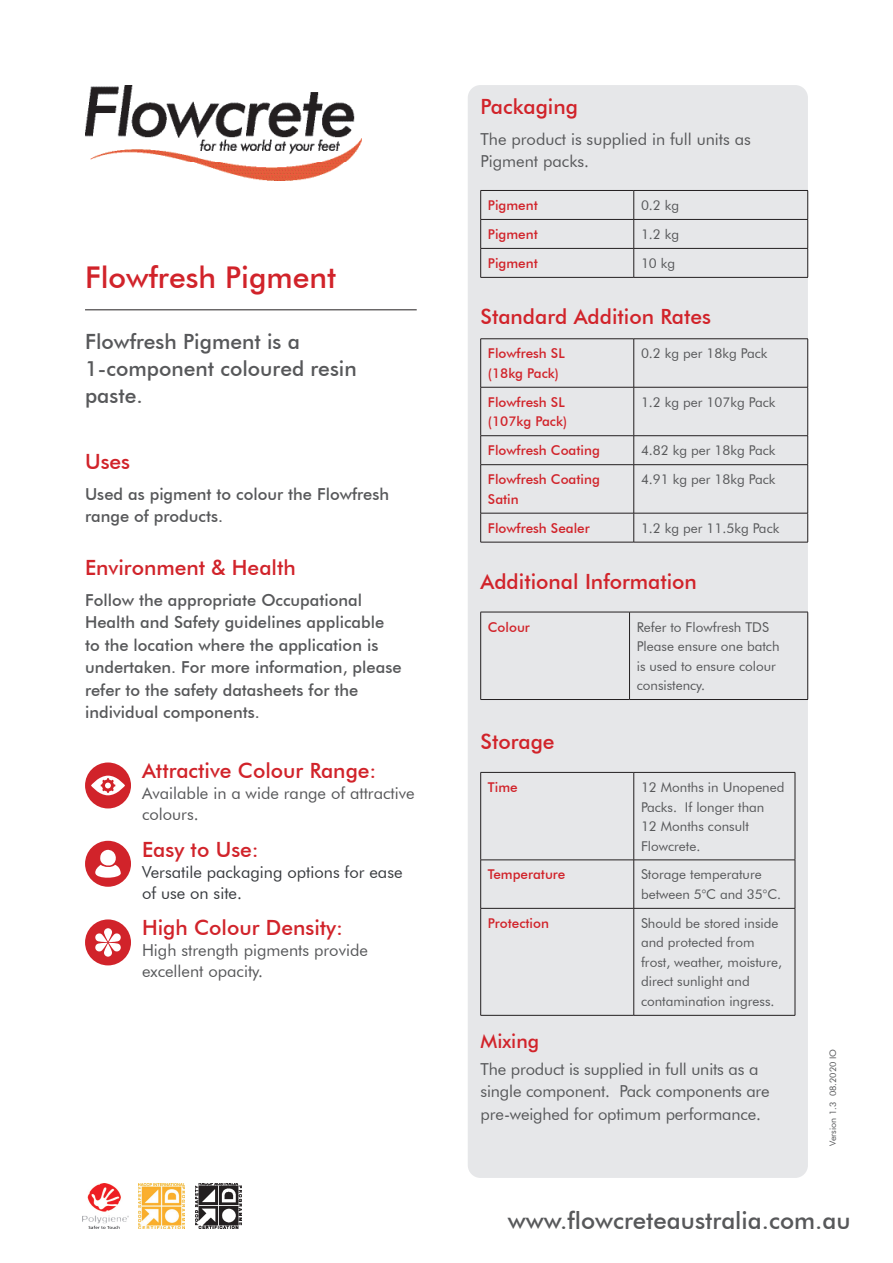
<style>
.page{position:relative;width:893px;height:1263px;background:#fff}
.page>*{position:absolute;margin:0;border:0;box-sizing:border-box;transform-origin:0 0}
.t1{font:500 30px "Futura BT";color:#d1232a}
.t2{font:500 24px "Futura BT";color:#57585a}
.t3{font:500 21px "Futura BT";color:#d1232a}
.t4{font:500 21px/27px "Futura BT";color:#57585a}
.t5{font:500 19.5px "Futura BT";color:#d1232a}
.t6{font:500 16.5px/22.5px "Futura BT";color:#57585a}
.t7{font:16.5px/22.5px "Futura BT";color:#57585a}
.t8{font:16.5px/21px "Futura BT";color:#383b3f}
.t9{font:13.5px/19.5px "Futura BT";color:#57585a}
.t10{font:500 13.5px/19.5px "Futura BT";color:#d1232a}
.t11{font:9px "Futura BT";color:#57585a}
</style>
<div class="page">
<hr style="left:85px;top:310px;width:332px;height:1px;background:#231f20">
<div style="left:85px;top:762px;width:46px;height:46px;background:#d1232a;border-radius:50%"></div>
<svg style="left:91px;top:776px;width:34px;height:19px"></svg>
<div style="left:85px;top:841px;width:46px;height:46px;background:#d1232a;border-radius:50%"></div>
<svg style="left:95px;top:849px;width:26px;height:29px"></svg>
<div style="left:85px;top:919px;width:46px;height:46px;background:#d1232a;border-radius:50%"></div>
<div style="left:104px;top:928px;width:8px;height:13px;background:#fff;border-radius:4px"></div>
<div style="left:104px;top:943px;width:8px;height:14px;background:#fff;border-radius:4px"></div>
<svg style="left:95px;top:933px;width:26px;height:19px"></svg>
<img style="left:85px;top:85px;width:276px;height:96px">
<div style="left:468px;top:85px;width:340px;height:1093px;background:#e6e7e9;border-radius:13px"></div>
<hr style="left:480px;top:190px;width:154px;height:1px;background:#231f20">
<hr style="left:634px;top:190px;width:174px;height:1px;background:#231f20">
<hr style="left:480px;top:219px;width:154px;height:1px;background:#231f20">
<hr style="left:634px;top:219px;width:174px;height:1px;background:#231f20">
<hr style="left:480px;top:248px;width:154px;height:1px;background:#231f20">
<svg style="left:480px;top:191px;width:1px;height:86px"></svg>
<hr style="left:634px;top:248px;width:174px;height:1px;background:#231f20">
<svg style="left:633px;top:191px;width:1px;height:86px"></svg>
<svg style="left:807px;top:191px;width:1px;height:86px"></svg>
<hr style="left:480px;top:277px;width:154px;height:1px;background:#231f20">
<hr style="left:634px;top:277px;width:174px;height:1px;background:#231f20">
<hr style="left:480px;top:338px;width:154px;height:1px;background:#231f20">
<hr style="left:480px;top:339px;width:1px;height:48px;background:#231f20">
<hr style="left:634px;top:338px;width:174px;height:1px;background:#231f20">
<hr style="left:633px;top:339px;width:1px;height:48px;background:#231f20">
<hr style="left:807px;top:339px;width:1px;height:48px;background:#231f20">
<hr style="left:480px;top:387px;width:154px;height:1px;background:#231f20">
<hr style="left:480px;top:387px;width:1px;height:48px;background:#231f20">
<hr style="left:634px;top:387px;width:174px;height:1px;background:#231f20">
<hr style="left:633px;top:387px;width:1px;height:48px;background:#231f20">
<hr style="left:807px;top:387px;width:1px;height:48px;background:#231f20">
<hr style="left:480px;top:435px;width:154px;height:1px;background:#231f20">
<svg style="left:480px;top:436px;width:1px;height:28px"></svg>
<hr style="left:634px;top:435px;width:174px;height:1px;background:#231f20">
<svg style="left:633px;top:436px;width:1px;height:28px"></svg>
<svg style="left:807px;top:436px;width:1px;height:28px"></svg>
<hr style="left:480px;top:464px;width:154px;height:1px;background:#231f20">
<hr style="left:480px;top:465px;width:1px;height:48px;background:#231f20">
<hr style="left:634px;top:464px;width:174px;height:1px;background:#231f20">
<hr style="left:633px;top:465px;width:1px;height:48px;background:#231f20">
<hr style="left:807px;top:465px;width:1px;height:48px;background:#231f20">
<hr style="left:480px;top:513px;width:154px;height:1px;background:#231f20">
<svg style="left:480px;top:513px;width:1px;height:29px"></svg>
<hr style="left:634px;top:513px;width:174px;height:1px;background:#231f20">
<svg style="left:633px;top:513px;width:1px;height:29px"></svg>
<svg style="left:807px;top:513px;width:1px;height:29px"></svg>
<hr style="left:480px;top:542px;width:154px;height:1px;background:#231f20">
<hr style="left:634px;top:542px;width:174px;height:1px;background:#231f20">
<hr style="left:480px;top:612px;width:149px;height:1px;background:#231f20">
<hr style="left:480px;top:612px;width:1px;height:87px;background:#231f20">
<hr style="left:629px;top:612px;width:179px;height:1px;background:#231f20">
<hr style="left:629px;top:612px;width:1px;height:87px;background:#231f20">
<hr style="left:807px;top:612px;width:1px;height:87px;background:#231f20">
<hr style="left:480px;top:699px;width:149px;height:1px;background:#231f20">
<hr style="left:629px;top:699px;width:179px;height:1px;background:#231f20">
<hr style="left:480px;top:772px;width:154px;height:1px;background:#231f20">
<hr style="left:480px;top:772px;width:1px;height:88px;background:#231f20">
<hr style="left:634px;top:772px;width:161px;height:1px;background:#231f20">
<hr style="left:633px;top:772px;width:1px;height:88px;background:#231f20">
<hr style="left:795px;top:772px;width:1px;height:88px;background:#231f20">
<hr style="left:480px;top:860px;width:154px;height:1px;background:#231f20">
<hr style="left:480px;top:860px;width:1px;height:48px;background:#231f20">
<hr style="left:634px;top:860px;width:161px;height:1px;background:#231f20">
<hr style="left:633px;top:860px;width:1px;height:48px;background:#231f20">
<hr style="left:795px;top:860px;width:1px;height:48px;background:#231f20">
<hr style="left:480px;top:908px;width:154px;height:1px;background:#231f20">
<hr style="left:480px;top:908px;width:1px;height:107px;background:#231f20">
<hr style="left:634px;top:908px;width:161px;height:1px;background:#231f20">
<hr style="left:633px;top:908px;width:1px;height:107px;background:#231f20">
<hr style="left:795px;top:908px;width:1px;height:107px;background:#231f20">
<hr style="left:480px;top:1015px;width:154px;height:1px;background:#231f20">
<hr style="left:634px;top:1015px;width:161px;height:1px;background:#231f20">
<img style="left:82px;top:1183px;width:46px;height:46px">
<img style="left:139px;top:1183px;width:46px;height:46px">
<img style="left:195px;top:1183px;width:46px;height:46px">
<h1 class="t1" style="left:85px;top:259px;width:253px">Flowfresh Pigment</h1>
<h3 class="t4" style="left:85px;top:328px;width:273px">Flowfresh Pigment is a<br>1-component coloured resin paste.</h3>
<h3 class="t3" style="left:85px;top:448px;width:47px">Uses</h3>
<p class="t6" style="left:85px;top:482px;width:306px">Used as pigment to colour the Flowfresh range of products.</p>
<h3 class="t3" style="left:85px;top:554px;width:212px">Environment &amp; Health</h3>
<p class="t6" style="left:85px;top:588px;width:318px">Follow the appropriate Occupational Health and Safety guidelines applicable to the location where the application is undertaken. For more information, please refer to the safety datasheets for the individual components.</p>
<h3 class="t3" style="left:142px;top:758px;width:236px">Attractive Colour Range:</h3>
<p class="t7" style="left:142px;top:783px;width:274px;line-height:21px">Available in a wide range of attractive colours.</p>
<h3 class="t3" style="left:142px;top:836px;width:118px">Easy to Use:</h3>
<p class="t8" style="left:142px;top:861px;width:262px">Versatile packaging options for ease of use on site.</p>
<h3 class="t3" style="left:142px;top:915px;width:202px">High Colour Density:</h3>
<p class="t7" style="left:142px;top:940px;width:227px;line-height:21px">High strength pigments provide excellent opacity.</p>
<h3 class="t3" style="left:480px;top:94px;width:99px">Packaging</h3>
<p class="t7" style="left:480px;top:128px;width:272px">The product is supplied in full units as<br>Pigment packs.</p>
<p class="t10" style="left:488px;top:195px;width:51px">Pigment</p>
<p class="t9" style="left:641px;top:195px;width:40px">0.2 kg</p>
<p class="t10" style="left:488px;top:224px;width:51px">Pigment</p>
<p class="t9" style="left:641px;top:224px;width:40px">1.2 kg</p>
<p class="t10" style="left:488px;top:253px;width:51px">Pigment</p>
<p class="t9" style="left:641px;top:253px;width:36px">10 kg</p>
<h3 class="t3" style="left:480px;top:304px;width:232px">Standard Addition Rates</h3>
<p class="t10" style="left:488px;top:344px;width:78px">Flowfresh SL (18kg Pack)</p>
<p class="t9" style="left:641px;top:344px;width:128px">0.2 kg per 18kg Pack</p>
<p class="t10" style="left:488px;top:392px;width:81px">Flowfresh SL (107kg Pack)</p>
<p class="t9" style="left:641px;top:392px;width:136px">1.2 kg per 107kg Pack</p>
<p class="t10" style="left:488px;top:441px;width:113px">Flowfresh Coating</p>
<p class="t9" style="left:641px;top:441px;width:136px">4.82 kg per 18kg Pack</p>
<p class="t10" style="left:488px;top:470px;width:113px">Flowfresh Coating<br>Satin</p>
<p class="t9" style="left:641px;top:470px;width:136px">4.91 kg per 18kg Pack</p>
<p class="t10" style="left:488px;top:518px;width:103px">Flowfresh Sealer</p>
<p class="t9" style="left:641px;top:518px;width:140px">1.2 kg per 11.5kg Pack</p>
<h3 class="t3" style="left:480px;top:569px;width:218px">Additional Information</h3>
<p class="t10" style="left:488px;top:617px;width:44px">Colour</p>
<p class="t9" style="left:637px;top:617px;width:144px">Refer to Flowfresh TDS<br>Please ensure one batch is used to ensure colour consistency.</p>
<h3 class="t3" style="left:480px;top:729px;width:76px">Storage</h3>
<p class="t10" style="left:488px;top:777px;width:31px">Time</p>
<p class="t9" style="left:641px;top:777px;width:145px">12 Months in Unopened<br>Packs. If longer than<br>12 Months consult<br>Flowcrete.</p>
<p class="t10" style="left:488px;top:865px;width:79px">Temperature</p>
<p class="t9" style="left:641px;top:865px;width:142px">Storage temperature between 5°C and 35°C.</p>
<p class="t10" style="left:488px;top:913px;width:63px">Protection</p>
<p class="t9" style="left:641px;top:913px;width:142px">Should be stored inside and protected from frost, weather, moisture, direct sunlight and contamination ingress.</p>
<h3 class="t5" style="left:480px;top:1029px;width:60px">Mixing</h3>
<p class="t7" style="left:480px;top:1057px;width:291px">The product is supplied in full units as a single component. Pack components are pre-weighed for optimum performance.</p>
<p class="t11" style="left:827px;top:1146px;width:99px;rotate:-90deg">Version 1.3 08.2020 IO</p>
<h2 class="t2" style="left:508px;top:1206px;width:344px">www.flowcreteaustralia.com.au</h2>
</div>
